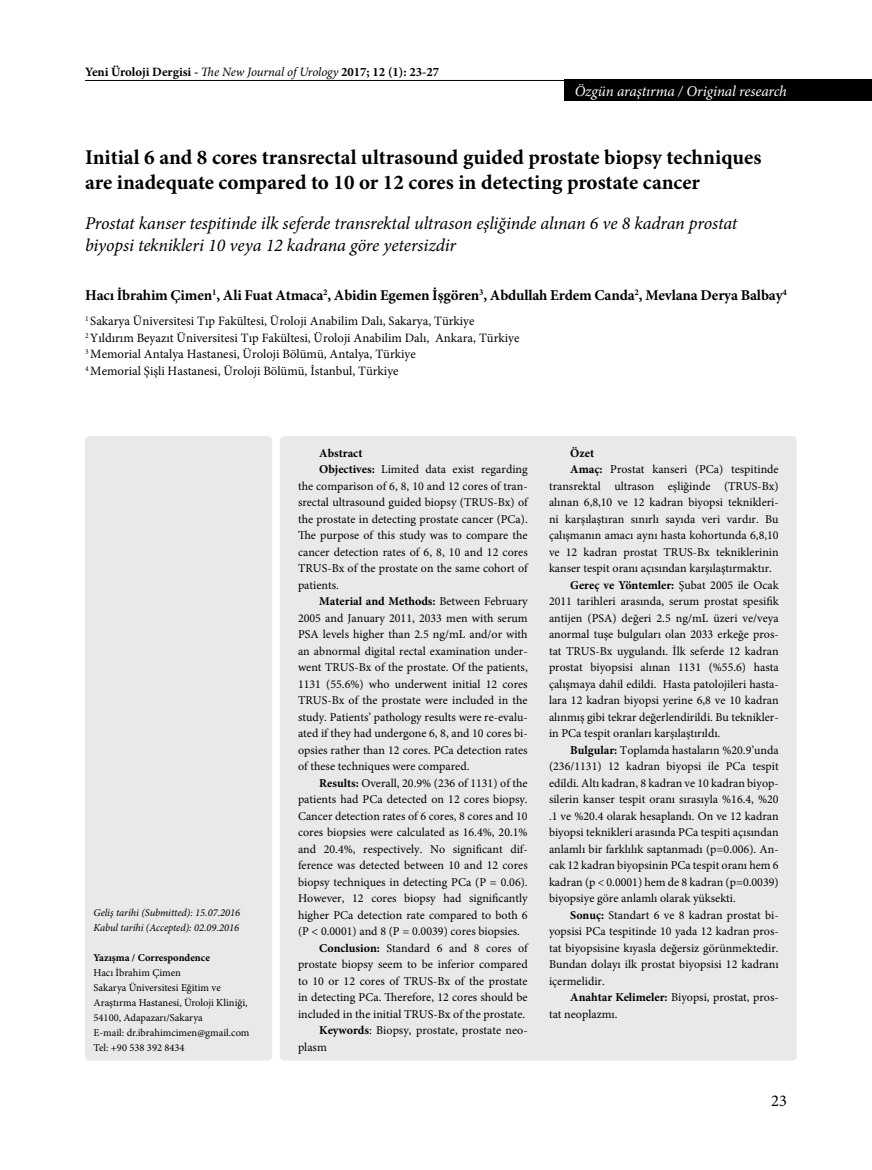
<style>
.page{position:relative;width:872px;height:1170px;background:#fff}
.page>*{position:absolute;margin:0;border:0;box-sizing:border-box;transform-origin:0 0}
.t1{font:700 21px/25.5px "Minion Pro";color:#000}
.t2{font:italic 18px/22.5px "Minion Pro";letter-spacing:-.01em;color:#000}
.t3{font:16.5px "Minion Pro";color:#000}
.t4{font:700 15px "Minion Pro";letter-spacing:-.01em;color:#000}
.t5{font:italic 15px "Minion Pro";letter-spacing:-.01em;color:#fff}
.t6{font:12.75px/16.5px "Minion Pro";color:#000}
.t7{font:700 12.75px "Minion Pro";color:#000}
.t8{font:12px "Minion Pro";color:#000}
.t9{font:700 12px "Minion Pro";color:#000}
.t10{font:10.5px/15px "Minion Pro";color:#000}
.t11{font:italic 10.5px/15px "Minion Pro";letter-spacing:-.005em;color:#000}
.t12{font:700 10.5px "Minion Pro";color:#000}
.s1{font-weight:400;font-style:italic}
.s2{font-weight:700}
.s3{font-weight:400}
</style>
<div class="page">
<hr style="left:85px;top:80px;width:702px;height:1px;background:#000">
<div style="left:280px;top:436px;width:517px;height:624px;background:#e9e9ea;border-radius:4px"></div>
<div style="left:85px;top:436px;width:187px;height:624px;background:#e9e9ea;border-radius:4px"></div>
<div style="left:564px;top:80px;width:308px;height:21px;background:#000"></div>
<p class="t7" style="left:85px;top:63px;width:356px">Yeni Üroloji Dergisi - <span class="s1">The New Journal of Urology</span> 2017; 12 (1): 23-27</p>
<p class="t5" style="left:574px;top:81px;width:214px">Özgün araştırma / Original research</p>
<h1 class="t1" style="left:85px;top:144px;width:678px">Initial 6 and 8 cores transrectal ultrasound guided prostate biopsy techniques are inadequate compared to 10 or 12 cores in detecting prostate cancer</h1>
<h2 class="t2" style="left:85px;top:212px;width:654px">Prostat kanser tespitinde ilk seferde transrektal ultrason eşliğinde alınan 6 ve 8 kadran prostat biyopsi teknikleri 10 veya 12 kadrana göre yetersizdir</h2>
<p class="t4" style="left:85px;top:285px;width:703px">Hacı İbrahim Çimen<sup>1</sup>, Ali Fuat Atmaca<sup>2</sup>, Abidin Egemen İşgören<sup>3</sup>, Abdullah Erdem Canda<sup>2</sup>, Mevlana Derya Balbay<sup>4</sup></p>
<p class="t6" style="left:85px;top:313px;width:436px"><sup>1</sup> Sakarya Üniversitesi Tıp Fakültesi, Üroloji Anabilim Dalı, Sakarya, Türkiye<br><sup>2</sup> Yıldırım Beyazıt Üniversitesi Tıp Fakültesi, Üroloji Anabilim Dalı, Ankara, Türkiye <sup>3</sup> Memorial Antalya Hastanesi, Üroloji Bölümü, Antalya, Türkiye<br><sup>4</sup> Memorial Şişli Hastanesi, Üroloji Bölümü, İstanbul, Türkiye</p>
<p class="t11" style="left:94px;top:904px;width:148px">Geliş tarihi (Submitted): 15.07.2016<br>Kabul tarihi (Accepted): 02.09.2016</p>
<p class="t12" style="left:94px;top:949px;width:118px">Yazışma / Correspondence</p>
<p class="t10" style="left:94px;top:964px;width:157px">Hacı İbrahim Çimen<br>Sakarya Üniversitesi Eğitim ve<br>Araştırma Hastanesi, Üroloji Kliniği,<br>54100, Adapazarı/Sakarya<br>E-mail: dr.ibrahimcimen@gmail.com<br>Tel: +90 538 392 8434</p>
<p class="t9" style="left:319px;top:444px;width:45px">Abstract</p>
<p class="t8" style="left:319px;top:461px;width:210px"><span class="s2">Objectives:</span> Limited data exist regarding</p>
<p class="t8" style="left:298px;top:477px;width:231px">the comparison of 6, 8, 10 and 12 cores of tran-</p>
<p class="t8" style="left:298px;top:494px;width:231px">srectal ultrasound guided biopsy (TRUS-Bx) of</p>
<p class="t8" style="left:298px;top:510px;width:231px">the prostate in detecting prostate cancer (PCa).</p>
<p class="t8" style="left:298px;top:527px;width:231px">The purpose of this study was to compare the</p>
<p class="t8" style="left:298px;top:543px;width:231px">cancer detection rates of 6, 8, 10 and 12 cores</p>
<p class="t8" style="left:298px;top:560px;width:231px">TRUS-Bx of the prostate on the same cohort of</p>
<p class="t8" style="left:298px;top:576px;width:42px">patients.</p>
<p class="t9" style="left:319px;top:592px;width:210px">Material and Methods: <span class="s3">Between February</span></p>
<p class="t8" style="left:298px;top:609px;width:231px">2005 and January 2011, 2033 men with serum</p>
<p class="t8" style="left:298px;top:626px;width:231px">PSA levels higher than 2.5 ng/mL and/or with</p>
<p class="t8" style="left:298px;top:642px;width:231px">an abnormal digital rectal examination under-</p>
<p class="t8" style="left:298px;top:659px;width:231px">went TRUS-Bx of the prostate. Of the patients,</p>
<p class="t8" style="left:298px;top:675px;width:231px">1131 (55.6%) who underwent initial 12 cores</p>
<p class="t8" style="left:298px;top:692px;width:231px">TRUS-Bx of the prostate were included in the</p>
<p class="t8" style="left:298px;top:708px;width:231px">study. Patients’ pathology results were re-evalu-</p>
<p class="t8" style="left:298px;top:725px;width:231px">ated if they had undergone 6, 8, and 10 cores bi-</p>
<p class="t8" style="left:298px;top:741px;width:231px">opsies rather than 12 cores. PCa detection rates</p>
<p class="t8" style="left:298px;top:758px;width:173px">of these techniques were compared.</p>
<p class="t8" style="left:319px;top:774px;width:210px"><span class="s2">Results:</span> Overall, 20.9% (236 of 1131) of the</p>
<p class="t8" style="left:298px;top:791px;width:231px">patients had PCa detected on 12 cores biopsy.</p>
<p class="t8" style="left:298px;top:807px;width:231px">Cancer detection rates of 6 cores, 8 cores and 10</p>
<p class="t8" style="left:298px;top:824px;width:231px">cores biopsies were calculated as 16.4%, 20.1%</p>
<p class="t8" style="left:298px;top:840px;width:231px">and 20.4%, respectively. No significant dif-</p>
<p class="t8" style="left:298px;top:857px;width:231px">ference was detected between 10 and 12 cores</p>
<p class="t8" style="left:298px;top:873px;width:231px">biopsy techniques in detecting PCa (P = 0.06).</p>
<p class="t8" style="left:298px;top:890px;width:231px">However, 12 cores biopsy had significantly</p>
<p class="t8" style="left:298px;top:906px;width:231px">higher PCa detection rate compared to both 6</p>
<p class="t8" style="left:298px;top:923px;width:223px">(P &lt; 0.0001) and 8 (P = 0.0039) cores biopsies.</p>
<p class="t8" style="left:319px;top:939px;width:210px"><span class="s2">Conclusion:</span> Standard 6 and 8 cores of</p>
<p class="t8" style="left:298px;top:956px;width:231px">prostate biopsy seem to be inferior compared</p>
<p class="t8" style="left:298px;top:972px;width:231px">to 10 or 12 cores of TRUS-Bx of the prostate</p>
<p class="t8" style="left:298px;top:989px;width:231px">in detecting PCa. Therefore, 12 cores should be</p>
<p class="t8" style="left:298px;top:1005px;width:229px">included in the initial TRUS-Bx of the prostate.</p>
<p class="t8" style="left:319px;top:1022px;width:210px"><span class="s2">Keywords</span>: Biopsy, prostate, prostate neo-</p>
<p class="t8" style="left:298px;top:1038px;width:30px">plasm</p>
<p class="t9" style="left:570px;top:444px;width:25px">Özet</p>
<p class="t8" style="left:570px;top:461px;width:210px"><span class="s2">Amaç:</span> Prostat kanseri (PCa) tespitinde</p>
<p class="t8" style="left:549px;top:477px;width:231px">transrektal ultrason eşliğinde (TRUS-Bx)</p>
<p class="t8" style="left:549px;top:494px;width:231px">alınan 6,8,10 ve 12 kadran biyopsi teknikleri-</p>
<p class="t8" style="left:549px;top:510px;width:231px">ni karşılaştıran sınırlı sayıda veri vardır. Bu</p>
<p class="t8" style="left:549px;top:527px;width:231px">çalışmanın amacı aynı hasta kohortunda 6,8,10</p>
<p class="t8" style="left:549px;top:543px;width:231px">ve 12 kadran prostat TRUS-Bx tekniklerinin</p>
<p class="t8" style="left:549px;top:560px;width:224px">kanser tespit oranı açısından karşılaştırmaktır.</p>
<p class="t9" style="left:570px;top:576px;width:210px">Gereç ve Yöntemler: <span class="s3">Şubat 2005 ile Ocak</span></p>
<p class="t8" style="left:549px;top:593px;width:231px">2011 tarihleri arasında, serum prostat spesifik</p>
<p class="t8" style="left:549px;top:609px;width:231px">antijen (PSA) değeri 2.5 ng/mL üzeri ve/veya</p>
<p class="t8" style="left:549px;top:626px;width:231px">anormal tuşe bulguları olan 2033 erkeğe pros-</p>
<p class="t8" style="left:549px;top:642px;width:231px">tat TRUS-Bx uygulandı. İlk seferde 12 kadran</p>
<p class="t8" style="left:549px;top:659px;width:231px">prostat biyopsisi alınan 1131 (%55.6) hasta</p>
<p class="t8" style="left:549px;top:675px;width:231px">çalışmaya dahil edildi. Hasta patolojileri hasta-</p>
<p class="t8" style="left:549px;top:692px;width:231px">lara 12 kadran biyopsi yerine 6,8 ve 10 kadran</p>
<p class="t8" style="left:549px;top:708px;width:231px">alınmış gibi tekrar değerlendirildi. Bu teknikler-</p>
<p class="t8" style="left:549px;top:725px;width:173px">in PCa tespit oranları karşılaştırıldı.</p>
<p class="t8" style="left:570px;top:741px;width:210px"><span class="s2">Bulgular:</span> Toplamda hastaların %20.9’unda</p>
<p class="t8" style="left:549px;top:758px;width:231px">(236/1131) 12 kadran biyopsi ile PCa tespit</p>
<p class="t8" style="left:549px;top:774px;width:231px">edildi. Altı kadran, 8 kadran ve 10 kadran biyop-</p>
<p class="t8" style="left:549px;top:791px;width:231px">silerin kanser tespit oranı sırasıyla %16.4, %20</p>
<p class="t8" style="left:549px;top:807px;width:231px">.1 ve %20.4 olarak hesaplandı. On ve 12 kadran</p>
<p class="t8" style="left:549px;top:824px;width:231px">biyopsi teknikleri arasında PCa tespiti açısından</p>
<p class="t8" style="left:549px;top:840px;width:231px">anlamlı bir farklılık saptanmadı (p=0.006). An-</p>
<p class="t8" style="left:549px;top:857px;width:231px">cak 12 kadran biyopsinin PCa tespit oranı hem 6</p>
<p class="t8" style="left:549px;top:873px;width:231px">kadran (p &lt; 0.0001) hem de 8 kadran (p=0.0039)</p>
<p class="t8" style="left:549px;top:890px;width:188px">biyopsiye göre anlamlı olarak yüksekti.</p>
<p class="t8" style="left:570px;top:906px;width:210px"><span class="s2">Sonuç:</span> Standart 6 ve 8 kadran prostat bi-</p>
<p class="t8" style="left:549px;top:923px;width:231px">yopsisi PCa tespitinde 10 yada 12 kadran pros-</p>
<p class="t8" style="left:549px;top:939px;width:231px">tat biyopsisine kıyasla değersiz görünmektedir.</p>
<p class="t8" style="left:549px;top:956px;width:231px">Bundan dolayı ilk prostat biyopsisi 12 kadranı</p>
<p class="t8" style="left:549px;top:972px;width:57px">içermelidir.</p>
<p class="t8" style="left:570px;top:989px;width:210px"><span class="s2">Anahtar Kelimeler:</span> Biyopsi, prostat, pros-</p>
<p class="t8" style="left:549px;top:1005px;width:70px">tat neoplazmı.</p>
<h3 class="t3" style="left:771px;top:1089px;width:17px">23</h3>
</div>
